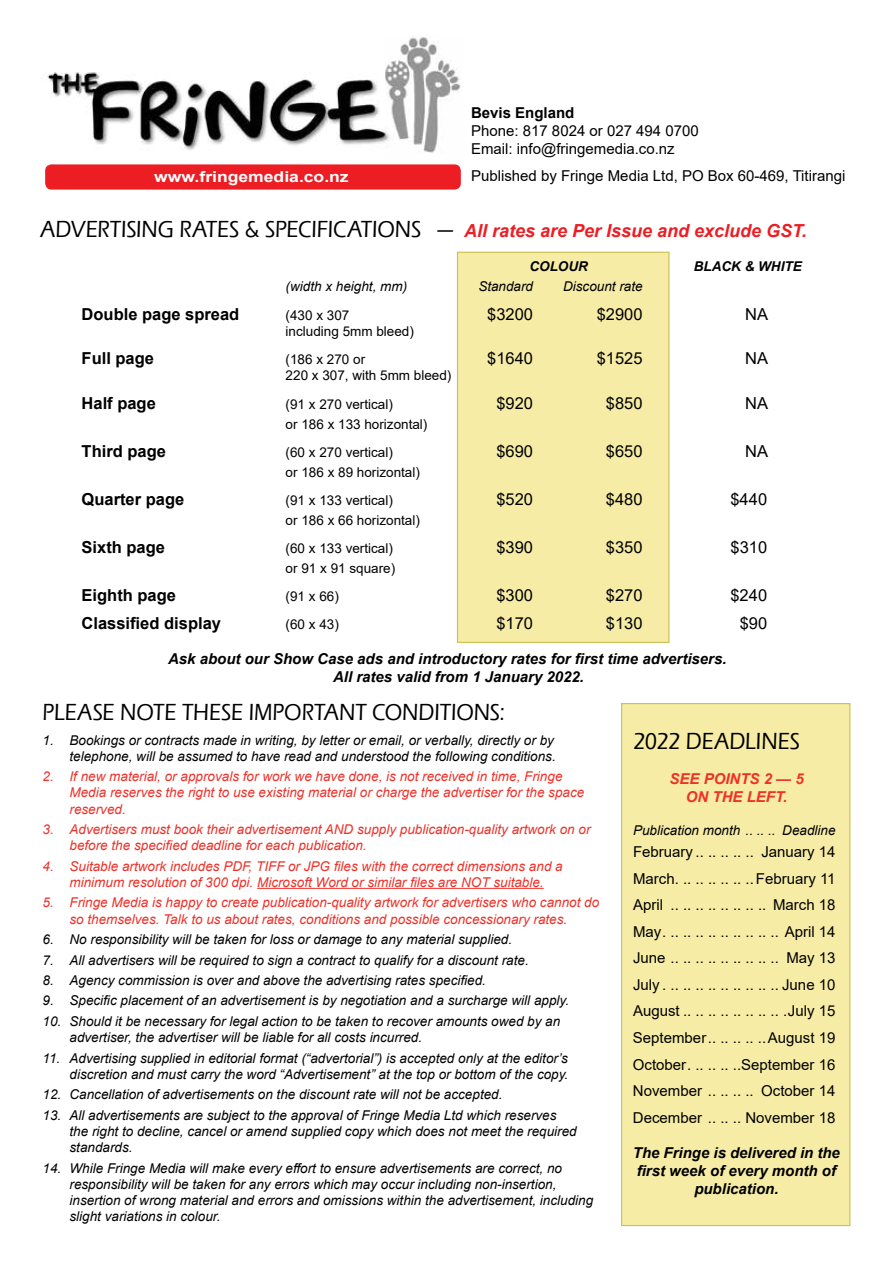
<style>
.page{position:relative;width:893px;height:1263px;background:#fff}
.page>*{position:absolute;margin:0;border:0;box-sizing:border-box;transform-origin:0 0}
.t1{font:500 24px "Eras ITC";color:#000;scale:.9 1}
.t2{font:italic 700 18px "Arial";color:#ed1d24}
.t3{font:16.5px "Arial";color:#000}
.t4{font:700 16.5px "Arial";color:#000}
.t5{font:15px/26.5px "Arial";color:#000;text-align:justify}
.t6{font:italic 700 15px/18px "Arial";color:#000}
.t7{font:italic 700 15px/18px "Arial";color:#ee3129;text-align:center}
.t8{font:700 15px "Arial";color:#fff;scale:1.17 1}
.t9{font:700 15px "Arial";color:#000}
.t10{font:italic 13.5px/16.2px "Arial";color:#000}
.t11{font:italic 13.5px/16.2px "Arial";color:#ee3129}
.t12{font:13.5px "Arial";color:#000}
.t13{font:italic 700 13.5px "Arial";color:#000}
.s1{font-family:"Eras ITC";font-weight:500;font-style:normal;font-size:24px;color:#000}
</style>
<div class="page">
<div style="left:621px;top:703px;width:229px;height:523px;background:#f6eca5;border:1px solid #ccc04e"></div>
<div style="left:457px;top:252px;width:212px;height:391px;background:#f6eca5;border:1px solid #ccc04e"></div>
<hr style="left:257px;top:888px;width:287px;height:1px;background:#ee3129">
<img style="left:387px;top:37px;width:74px;height:116px">
<img style="left:43px;top:65px;width:347px;height:88px">
<div style="left:45px;top:164px;width:416px;height:26px;background:#ed1d24;border-radius:6px"></div>
<p class="t9" style="left:471px;top:102px;width:105px">Bevis England</p>
<p class="t5" style="left:471px;top:122px;width:229px;line-height:18px">Phone: 817 8024 or 027 494 0700<br>Email: info@fringemedia.co.nz</p>
<p class="t8" style="left:154px;top:166px;width:168px">www.fringemedia.co.nz</p>
<p class="t5" style="left:471px;top:162px;width:376px">Published by Fringe Media Ltd, PO Box 60-469, Titirangi</p>
<h2 class="t2" style="left:40px;top:218px;width:768px"><span class="s1">ADVERTISING RATES &amp; SPECIFICATIONS —</span> All rates are Per Issue and exclude GST.</h2>
<p class="t13" style="left:529px;top:257px;width:60px">COLOUR</p>
<p class="t13" style="left:694px;top:257px;width:109px">BLACK &amp; WHITE</p>
<p class="t10" style="left:286px;top:279px;width:123px">(width x height, mm)</p>
<p class="t10" style="left:478px;top:279px;width:56px">Standard</p>
<p class="t10" style="left:563px;top:279px;width:81px">Discount rate</p>
<p class="t4" style="left:82px;top:302px;width:159px">Double page spread</p>
<p class="t12" style="left:286px;top:306px;width:65px">(430 x 307</p>
<p class="t3" style="left:487px;top:302px;width:47px">$3200</p>
<p class="t3" style="left:597px;top:302px;width:47px">$2900</p>
<p class="t3" style="left:745px;top:302px;width:24px">NA</p>
<p class="t12" style="left:286px;top:322px;width:130px">including 5mm bleed)</p>
<p class="t4" style="left:82px;top:347px;width:74px">Full page</p>
<p class="t12" style="left:286px;top:350px;width:81px">(186 x 270 or</p>
<p class="t3" style="left:487px;top:347px;width:47px">$1640</p>
<p class="t3" style="left:597px;top:347px;width:47px">$1525</p>
<p class="t3" style="left:745px;top:347px;width:24px">NA</p>
<p class="t12" style="left:286px;top:366px;width:167px">220 x 307, with 5mm bleed)</p>
<p class="t4" style="left:82px;top:391px;width:76px">Half page</p>
<p class="t12" style="left:286px;top:395px;width:109px">(91 x 270 vertical)</p>
<p class="t3" style="left:496px;top:392px;width:38px">$920</p>
<p class="t3" style="left:606px;top:392px;width:38px">$850</p>
<p class="t3" style="left:745px;top:392px;width:24px">NA</p>
<p class="t12" style="left:286px;top:414px;width:143px">or 186 x 133 horizontal)</p>
<p class="t4" style="left:82px;top:439px;width:86px">Third page</p>
<p class="t12" style="left:286px;top:443px;width:109px">(60 x 270 vertical)</p>
<p class="t3" style="left:496px;top:440px;width:38px">$690</p>
<p class="t3" style="left:606px;top:440px;width:38px">$650</p>
<p class="t3" style="left:745px;top:440px;width:24px">NA</p>
<p class="t12" style="left:286px;top:463px;width:136px">or 186 x 89 horizontal)</p>
<p class="t4" style="left:82px;top:487px;width:104px">Quarter page</p>
<p class="t12" style="left:286px;top:491px;width:109px">(91 x 133 vertical)</p>
<p class="t3" style="left:496px;top:488px;width:38px">$520</p>
<p class="t3" style="left:606px;top:488px;width:38px">$480</p>
<p class="t3" style="left:730px;top:488px;width:38px">$440</p>
<p class="t12" style="left:286px;top:511px;width:136px">or 186 x 66 horizontal)</p>
<p class="t4" style="left:82px;top:536px;width:85px">Sixth page</p>
<p class="t12" style="left:286px;top:539px;width:109px">(60 x 133 vertical)</p>
<p class="t3" style="left:496px;top:536px;width:38px">$390</p>
<p class="t3" style="left:606px;top:536px;width:38px">$350</p>
<p class="t3" style="left:730px;top:536px;width:38px">$310</p>
<p class="t12" style="left:286px;top:559px;width:111px">or 91 x 91 square)</p>
<p class="t4" style="left:82px;top:584px;width:96px">Eighth page</p>
<p class="t12" style="left:286px;top:587px;width:55px">(91 x 66)</p>
<p class="t3" style="left:496px;top:584px;width:38px">$300</p>
<p class="t3" style="left:606px;top:584px;width:38px">$270</p>
<p class="t3" style="left:730px;top:584px;width:38px">$240</p>
<p class="t4" style="left:82px;top:612px;width:141px">Classified display</p>
<p class="t12" style="left:286px;top:615px;width:55px">(60 x 43)</p>
<p class="t3" style="left:496px;top:612px;width:38px">$170</p>
<p class="t3" style="left:606px;top:612px;width:38px">$130</p>
<p class="t3" style="left:740px;top:612px;width:29px">$90</p>
<p class="t6" style="left:333px;top:651px;width:395px;text-indent:-165px">Ask about our Show Case ads and introductory rates for first time advertisers.<br>All rates valid from 1 January 2022.</p>
<h1 class="t1" style="left:43px;top:698px;width:515px">PLEASE NOTE THESE IMPORTANT CONDITIONS:</h1>
<p class="t10" style="left:43px;top:732px;width:515px;text-align:right">1. Bookings or contracts made in writing, by letter or email, or verbally, directly or by telephone, will be assumed to have read and understood the following conditions.</p>
<p class="t11" style="left:70px;top:768px;width:516px;text-indent:-27px">2. If new material, or approvals for work we have done, is not received in time, Fringe<br>Media reserves the right to use existing material or charge the advertiser for the space reserved.</p>
<p class="t11" style="left:70px;top:821px;width:522px;text-indent:-27px">3. Advertisers must book their advertisement AND supply publication-quality artwork on or before the specified deadline for each publication.</p>
<p class="t11" style="left:43px;top:858px;width:522px;text-align:center">4. Suitable artwork includes PDF, TIFF or JPG files with the correct dimensions and a minimum resolution of 300 dpi. Microsoft Word or similar files are NOT suitable.</p>
<p class="t11" style="left:43px;top:895px;width:558px;text-align:center">5. Fringe Media is happy to create publication-quality artwork for advertisers who cannot do so themselves. Talk to us about rates, conditions and possible concessionary rates.</p>
<p class="t10" style="left:43px;top:931px;width:471px">6. No responsibility will be taken for loss or damage to any material supplied.</p>
<p class="t10" style="left:43px;top:952px;width:488px">7. All advertisers will be required to sign a contract to qualify for a discount rate.</p>
<p class="t10" style="left:43px;top:972px;width:445px">8. Agency commission is over and above the advertising rates specified.</p>
<p class="t10" style="left:43px;top:993px;width:528px">9. Specific placement of an advertisement is by negotiation and a surcharge will apply.</p>
<p class="t10" style="left:70px;top:1013px;width:492px;text-indent:-27px">10. Should it be necessary for legal action to be taken to recover amounts owed by an advertiser, the advertiser will be liable for all costs incurred.</p>
<p class="t10" style="left:43px;top:1050px;width:527px;text-align:right">11. Advertising supplied in editorial format (“advertorial”) is accepted only at the editor’s discretion and must carry the word “Advertisement” at the top or bottom of the copy.</p>
<p class="t10" style="left:43px;top:1086px;width:461px">12. Cancellation of advertisements on the discount rate will not be accepted.</p>
<p class="t10" style="left:70px;top:1107px;width:509px;text-indent:-27px">13. All advertisements are subject to the approval of Fringe Media Ltd which reserves the right to decline, cancel or amend supplied copy which does not meet the required standards.</p>
<p class="t10" style="left:70px;top:1160px;width:525px;text-indent:-27px">14. While Fringe Media will make every effort to ensure advertisements are correct, no responsibility will be taken for any errors which may occur including non-insertion, insertion of wrong material and errors and omissions within the advertisement, including slight variations in colour.</p>
<h1 class="t1" style="left:633px;top:727px;width:187px">2022 DEADLINES</h1>
<p class="t7" style="left:669px;top:770px;width:136px">SEE POINTS 2 — 5<br>ON THE LEFT.</p>
<p class="t10" style="left:633px;top:822px;width:204px">Publication month . . . . . . Deadline</p>
<p class="t5" style="left:633px;top:839px;width:204px">February . . . . . . . . . . January 14<br>March............</p>
<p class="t5" style="left:633px;top:865px;width:204px;text-indent:117px">.February 11<br>April . . . . . . . . . . . . . . . . March 18<br>May....................</p>
<p class="t5" style="left:633px;top:918px;width:204px;text-indent:152px">April 14<br>June. .. .. .. .. .. .. .. .. . May 13<br>July ..................</p>
<p class="t5" style="left:633px;top:971px;width:204px;text-indent:142px">. June 10<br>August . . . . . . . . . . . . . . . . .July 15<br>September. . . . . . . . . August 19<br>October........</p>
<p class="t5" style="left:633px;top:1051px;width:204px;text-indent:104px">.September 16<br>November . . . . . . . . October 14<br>December . . . . . . November 18</p>
<p class="t6" style="left:633px;top:1144px;width:209px;text-align:center">The Fringe is delivered in the first week of every month of publication.</p>
</div>
